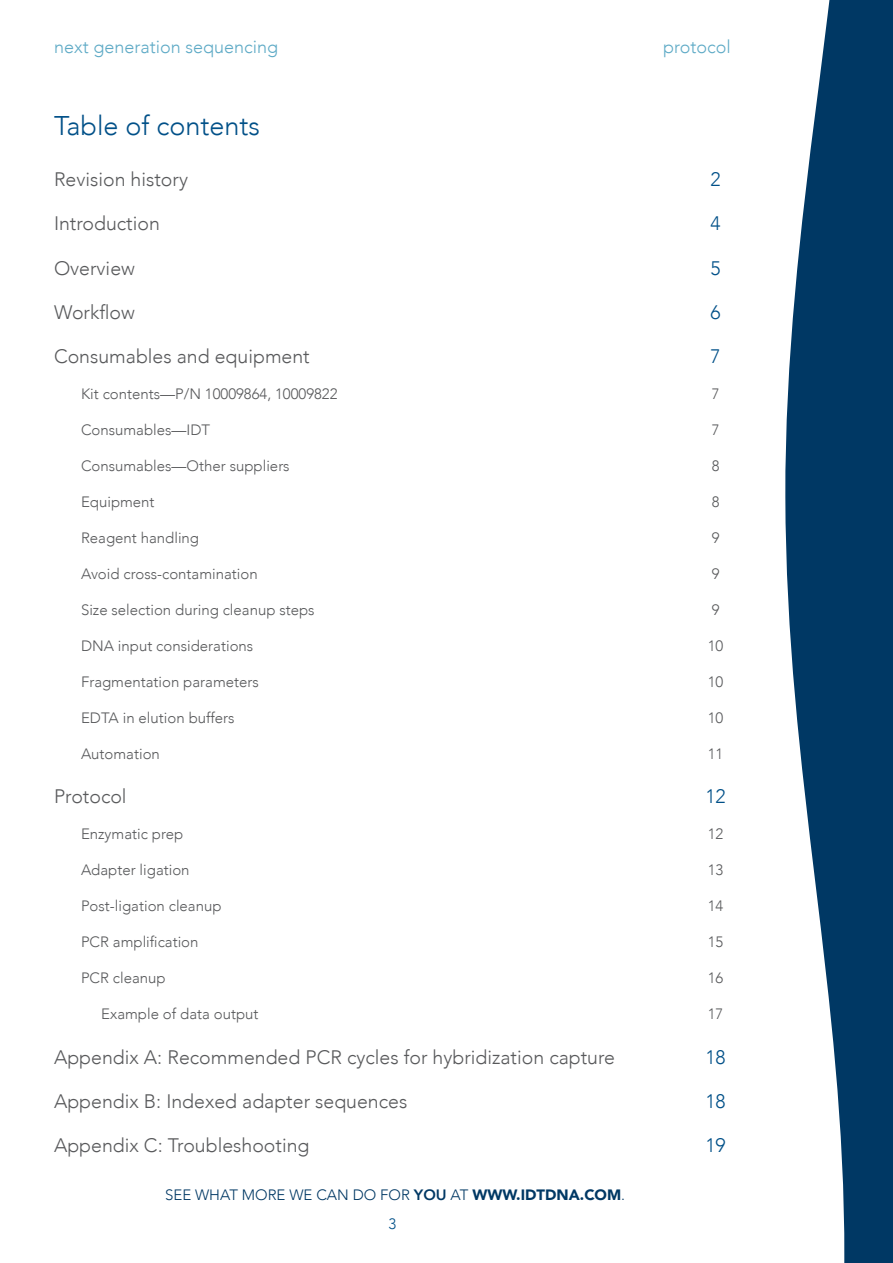
<style>
.page{position:relative;width:893px;height:1263px;background:#fff}
.page>*{position:absolute;margin:0;border:0;box-sizing:border-box;transform-origin:0 0}
.t1{font:300 27px "Avenir";color:#005088}
.t2{font:300 19.5px "Avenir";color:#58595b}
.t3{font:300 19.5px "Avenir";color:#005088}
.t4{font:300 18px "Avenir";color:#5eaac6}
.t5{font:300 15px "Avenir";color:#58595b}
.t6{font:300 15px/28.5px "Avenir";color:#003864;text-align:center}
.s1{font-weight:800}
.s2{font-weight:900}
.s3{color:#005088}
</style>
<div class="page">
<svg style="left:785px;top:0;width:108px;height:1263px;fill:#003864"></svg>
<p class="t4" style="left:54px;top:36px;width:226px">next generation sequencing</p>
<p class="t4" style="left:663px;top:36px;width:69px">protocol</p>
<h1 class="t1" style="left:54px;top:110px;width:208px">Table of contents</h1>
<h2 class="t2" style="left:54px;top:168px;width:136px">Revision history</h2>
<h2 class="t3" style="left:710px;top:168px;width:12px">2</h2>
<h2 class="t2" style="left:54px;top:212px;width:107px">Introduction</h2>
<h2 class="t3" style="left:710px;top:212px;width:12px">4</h2>
<h2 class="t2" style="left:54px;top:256px;width:82px">Overview</h2>
<h2 class="t3" style="left:710px;top:256px;width:12px">5</h2>
<h2 class="t2" style="left:54px;top:300px;width:82px">Workflow</h2>
<h2 class="t3" style="left:710px;top:300px;width:12px">6</h2>
<h2 class="t2" style="left:54px;top:345px;width:257px">Consumables and equipment</h2>
<h2 class="t3" style="left:710px;top:345px;width:12px">7</h2>
<p class="t5" style="left:81px;top:385px;width:258px">Kit contents—P/N 10009864, 10009822</p>
<p class="t5" style="left:712px;top:385px;width:9px">7</p>
<p class="t5" style="left:81px;top:421px;width:131px">Consumables—IDT</p>
<p class="t5" style="left:712px;top:421px;width:9px">7</p>
<p class="t5" style="left:81px;top:457px;width:210px">Consumables—Other suppliers</p>
<p class="t5" style="left:712px;top:457px;width:9px">8</p>
<p class="t5" style="left:81px;top:493px;width:75px">Equipment</p>
<p class="t5" style="left:712px;top:493px;width:9px">8</p>
<p class="t5" style="left:81px;top:529px;width:120px">Reagent handling</p>
<p class="t5" style="left:712px;top:529px;width:9px">9</p>
<p class="t5" style="left:81px;top:565px;width:178px">Avoid cross-contamination</p>
<p class="t5" style="left:712px;top:565px;width:9px">9</p>
<p class="t5" style="left:81px;top:601px;width:235px">Size selection during cleanup steps</p>
<p class="t5" style="left:712px;top:601px;width:9px">9</p>
<p class="t5" style="left:81px;top:637px;width:174px">DNA input considerations</p>
<p class="t5" style="left:708px;top:637px;width:17px">10</p>
<p class="t5" style="left:81px;top:673px;width:179px">Fragmentation parameters</p>
<p class="t5" style="left:708px;top:673px;width:17px">10</p>
<p class="t5" style="left:81px;top:709px;width:155px">EDTA in elution buffers</p>
<p class="t5" style="left:708px;top:709px;width:17px">10</p>
<p class="t5" style="left:81px;top:745px;width:80px">Automation</p>
<p class="t5" style="left:708px;top:745px;width:17px">11</p>
<h2 class="t2" style="left:54px;top:785px;width:74px">Protocol</h2>
<h2 class="t3" style="left:705px;top:785px;width:22px">12</h2>
<p class="t5" style="left:81px;top:825px;width:104px">Enzymatic prep</p>
<p class="t5" style="left:708px;top:825px;width:17px">12</p>
<p class="t5" style="left:81px;top:861px;width:110px">Adapter ligation</p>
<p class="t5" style="left:708px;top:861px;width:17px">13</p>
<p class="t5" style="left:81px;top:897px;width:142px">Post-ligation cleanup</p>
<p class="t5" style="left:708px;top:897px;width:17px">14</p>
<p class="t5" style="left:81px;top:933px;width:119px">PCR amplification</p>
<p class="t5" style="left:708px;top:933px;width:17px">15</p>
<p class="t5" style="left:81px;top:969px;width:86px">PCR cleanup</p>
<p class="t5" style="left:708px;top:969px;width:17px">16</p>
<p class="t5" style="left:101px;top:1005px;width:159px">Example of data output</p>
<p class="t5" style="left:708px;top:1005px;width:17px">17</p>
<h2 class="t2" style="left:54px;top:1045px;width:563px">Appendix A: Recommended PCR cycles for hybridization capture</h2>
<h2 class="t3" style="left:705px;top:1045px;width:22px">18</h2>
<h2 class="t2" style="left:54px;top:1089px;width:355px">Appendix B: Indexed adapter sequences</h2>
<h2 class="t3" style="left:705px;top:1089px;width:22px">18</h2>
<h2 class="t2" style="left:54px;top:1134px;width:257px">Appendix C: Troubleshooting</h2>
<h2 class="t3" style="left:705px;top:1134px;width:22px">19</h2>
<p class="t6" style="left:165px;top:1181px;width:462px">SEE WHAT MORE WE CAN DO FOR <span class="s1">YOU</span> AT <span class="s2">WWW.IDTDNA.COM</span>.<br><span class="s3">3</span></p>
</div>
